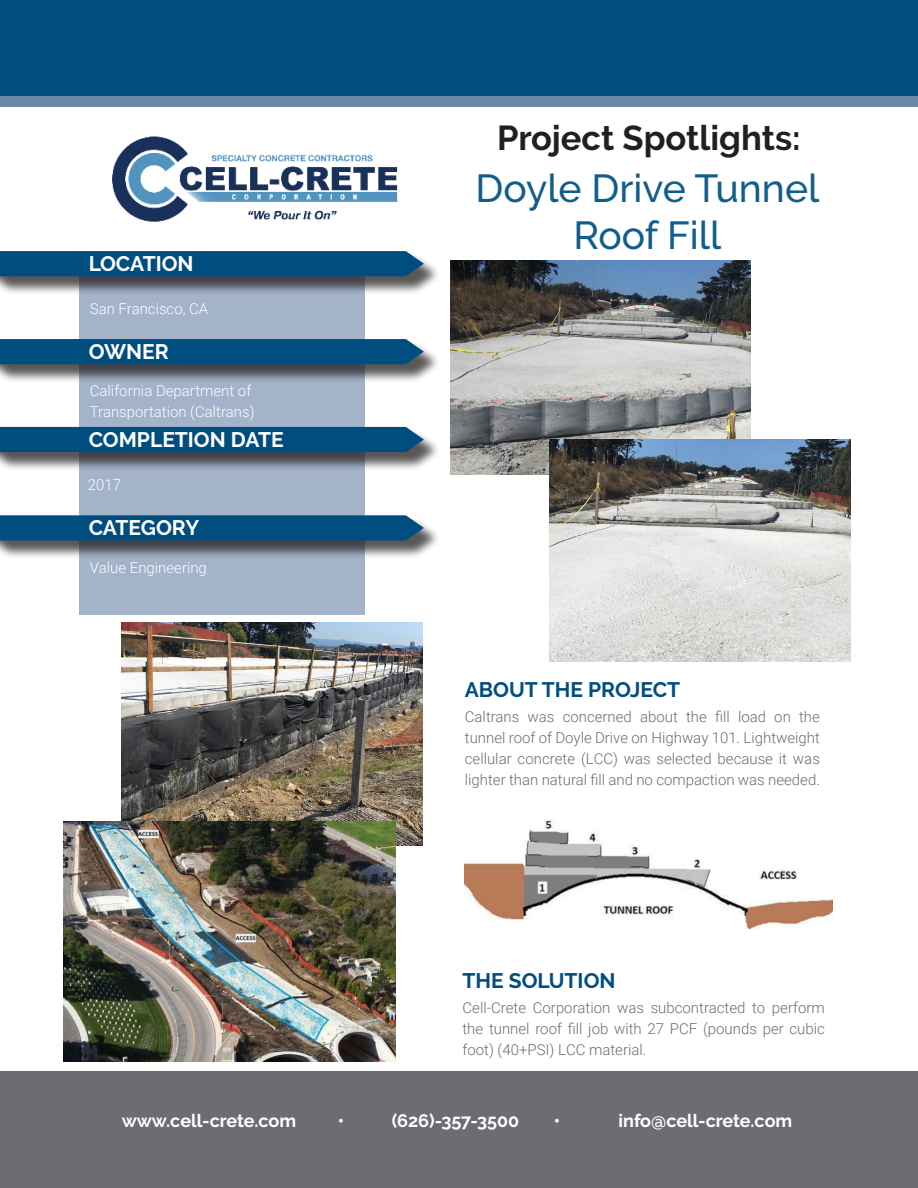
<style>
.page{position:relative;width:918px;height:1188px;background:#fff}
.page>*{position:absolute;margin:0;border:0;box-sizing:border-box;transform-origin:0 0}
.t1{font:500 39px/46.8px "Raleway";color:#115d8b;text-align:center}
.t2{font:700 34.5px "Raleway";color:#231f20}
.Page_Section_Title{font:700 21px "Raleway";color:#fff}
.Page_Section_Title-2{font:700 21px "Raleway";color:#004d7f}
.t3{font:700 18px "Raleway";color:#fff}
.Page_Body_Text_-_Bla{font:300 15px/21px "Roboto";color:#6c6d70;text-align:justify}
.Page_Body_Text_-_Bla-2{font:300 15px "Roboto";color:#fff}
</style>
<div class="page">
<img style="left:465px;top:819px;width:367px;height:111px">
<div style="left:79px;top:270px;width:285px;height:345px;background:#a3b3ca"></div>
<div style="left:0;top:0;width:918px;height:107px;background:#004d7f"></div>
<div style="left:0;top:1071px;width:918px;height:117px;background:#6c6d70"></div>
<div style="left:0;top:96px;width:918px;height:11px;background:#6b87a8"></div>
<img style="left:112px;top:136px;width:286px;height:86px">
<div style="left:0;top:253px;width:441px;height:42px;background:#231f20;opacity:.75"></div>
<div style="left:0;top:251px;width:424px;height:25px;background:#004d7f"></div>
<div style="left:0;top:341px;width:441px;height:42px;background:#231f20;opacity:.75"></div>
<div style="left:0;top:339px;width:424px;height:25px;background:#004d7f"></div>
<img style="left:122px;top:623px;width:301px;height:223px">
<div style="left:0;top:518px;width:441px;height:41px;background:#231f20;opacity:.75"></div>
<svg style="left:0;top:515px;width:424px;height:26px;background:#075080"></svg>
<div style="left:0;top:429px;width:441px;height:42px;background:#231f20;opacity:.75"></div>
<div style="left:0;top:427px;width:424px;height:25px;background:#004d7f"></div>
<img style="left:63px;top:822px;width:333px;height:239px">
<img style="left:450px;top:261px;width:301px;height:214px">
<img style="left:550px;top:440px;width:300px;height:222px">
<p class="Page_Section_Title" style="left:89px;top:251px;width:106px">LOCATION</p>
<p class="Page_Body_Text_-_Bla-2" style="left:90px;top:298px;width:120px">San Francisco, CA</p>
<p class="Page_Section_Title" style="left:89px;top:339px;width:82px">OWNER</p>
<p class="Page_Body_Text_-_Bla-2" style="left:90px;top:380px;width:163px">California Department of</p>
<p class="Page_Body_Text_-_Bla-2" style="left:90px;top:401px;width:166px">Transportation (Caltrans)</p>
<p class="Page_Section_Title" style="left:89px;top:427px;width:196px">COMPLETION DATE</p>
<p class="Page_Body_Text_-_Bla-2" style="left:88px;top:474px;width:35px">2017</p>
<p class="Page_Section_Title" style="left:89px;top:516px;width:112px">CATEGORY</p>
<p class="Page_Body_Text_-_Bla-2" style="left:90px;top:557px;width:119px">Value Engineering</p>
<p class="t2" style="left:497px;top:119px;width:305px">Project Spotlights:</p>
<p class="t1" style="left:476px;top:165px;width:345px">Doyle Drive Tunnel<br>Roof Fill</p>
<p class="Page_Section_Title-2" style="left:465px;top:678px;width:217px">ABOUT THE PROJECT</p>
<p class="Page_Body_Text_-_Bla" style="left:465px;top:706px;width:357px">Caltrans was concerned about the fill load on the tunnel roof of Doyle Drive on Highway 101. Lightweight cellular concrete (LCC) was selected because it was lighter than natural fill and no compaction was needed.</p>
<p class="Page_Section_Title-2" style="left:463px;top:969px;width:155px">THE SOLUTION</p>
<p class="Page_Body_Text_-_Bla" style="left:463px;top:997px;width:364px">Cell-Crete Corporation was subcontracted to perform the tunnel roof fill job with 27 PCF (pounds per cubic foot) (40+PSI) LCC material.</p>
<p class="t3" style="left:122px;top:1110px;width:176px">www.cell-crete.com</p>
<p class="t3" style="left:338px;top:1110px;width:8px">•</p>
<p class="t3" style="left:392px;top:1110px;width:129px">(626)-357-3500</p>
<p class="t3" style="left:554px;top:1110px;width:8px">•</p>
<p class="t3" style="left:619px;top:1110px;width:175px">info@cell-crete.com</p>
</div>
